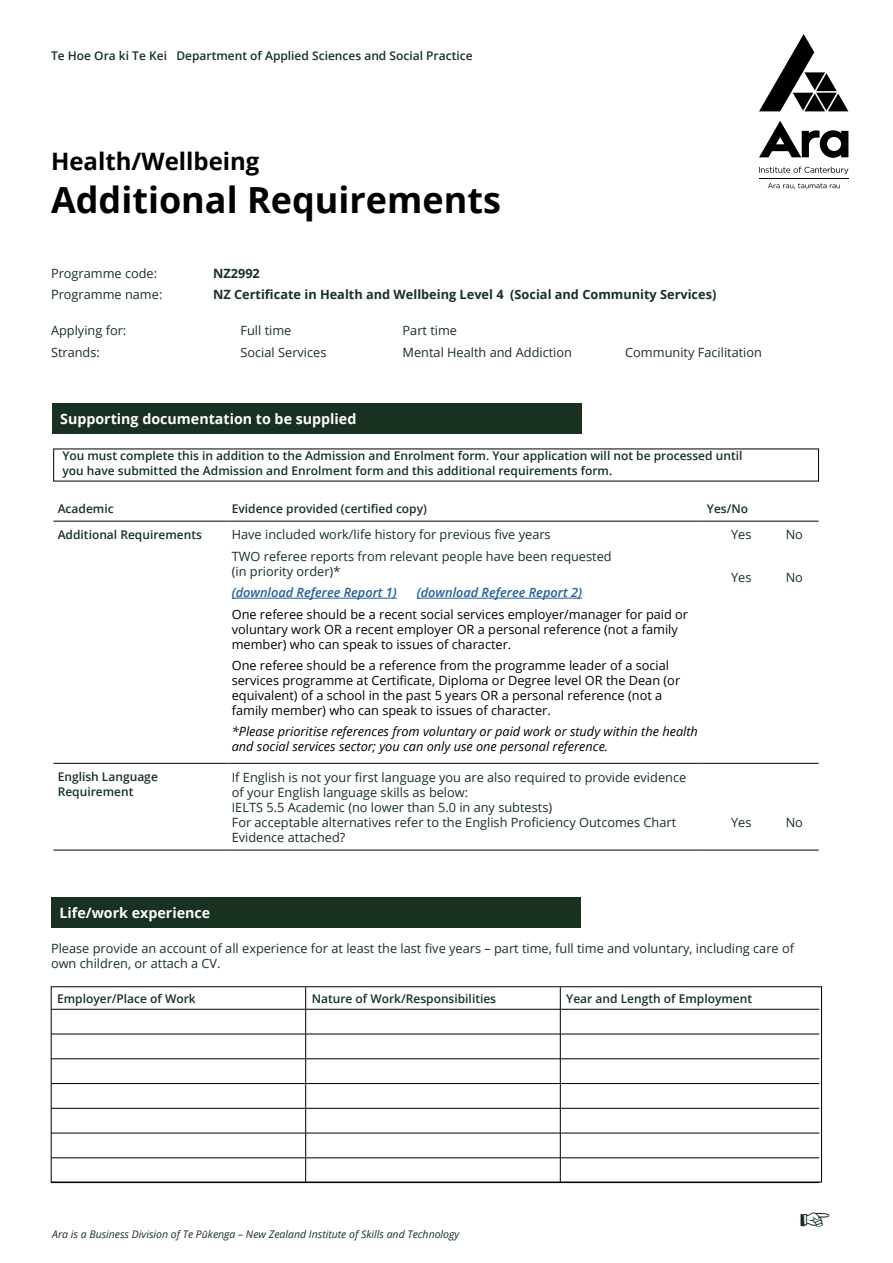
<style>
.page{position:relative;width:893px;height:1263px;background:#fff}
.page>*{position:absolute;margin:0;border:0;box-sizing:border-box;transform-origin:0 0}
.t1{font:700 36px "Open Sans";color:#000}
.t2{font:700 24px "Open Sans";color:#000}
.t3{font:700 14.25px "Open Sans";color:#fff}
.t4{font:12.75px/15px "Open Sans";color:#183121}
.t5{font:12.75px/15px "Open Sans";color:#000}
.t6{font:italic 12.75px/15px "Open Sans";color:#000}
.t7{font:700 12.75px "Open Sans";color:#183121}
.t8{font:italic 600 12.75px "Open Sans";color:#215e9e}
.t9{font:600 12px/15px "Open Sans";color:#183121}
.t10{font:italic 10.5px "Open Sans";color:#183121}
</style>
<div class="page">
<div style="left:52px;top:403px;width:529px;height:31px;background:#183121"></div>
<hr style="left:53px;top:521px;width:174px;height:1px;background:#000">
<hr style="left:227px;top:521px;width:476px;height:1px;background:#000">
<hr style="left:703px;top:521px;width:116px;height:1px;background:#000">
<hr style="left:53px;top:763px;width:174px;height:1px;background:#000">
<hr style="left:53px;top:850px;width:174px;height:1px;background:#000">
<hr style="left:227px;top:763px;width:476px;height:1px;background:#000">
<hr style="left:703px;top:763px;width:116px;height:1px;background:#000">
<hr style="left:227px;top:850px;width:476px;height:1px;background:#000">
<hr style="left:703px;top:850px;width:116px;height:1px;background:#000">
<hr style="left:232px;top:598px;width:165px;height:1px;background:#215e9e">
<hr style="left:417px;top:598px;width:165px;height:1px;background:#215e9e">
<div style="left:51px;top:897px;width:530px;height:31px;background:#183121"></div>
<hr style="left:51px;top:1182px;width:255px;height:1px;background:#000">
<hr style="left:306px;top:1182px;width:254px;height:1px;background:#000">
<hr style="left:560px;top:1182px;width:259px;height:1px;background:#000">
<svg style="left:51px;top:986px;width:771px;height:196px"></svg>
<svg style="left:759px;top:34px;width:89px;height:77px"></svg>
<svg style="left:759px;top:167px;width:89px;height:7px"></svg>
<svg style="left:768px;top:183px;width:72px;height:6px"></svg>
<svg style="left:759px;top:121px;width:89px;height:37px"></svg>
<hr style="left:759px;top:178px;width:89px;height:1px;background:#000">
<p class="t9" style="left:51px;top:48px;width:423px">Te Hoe Ora ki Te Kei Department of Applied Sciences and Social Practice</p>
<h2 class="t2" style="left:51px;top:144px;width:210px">Health/Wellbeing</h2>
<h1 class="t1" style="left:51px;top:175px;width:451px">Additional Requirements</h1>
<p class="t4" style="left:51px;top:265px;width:108px">Programme code:</p>
<p class="t7" style="left:213px;top:264px;width:48px">NZ2992</p>
<p class="t4" style="left:51px;top:287px;width:113px">Programme name:</p>
<p class="t7" style="left:213px;top:285px;width:505px">NZ Certificate in Health and Wellbeing Level 4 (Social and Community Services)</p>
<p class="t4" style="left:51px;top:323px;width:77px">Applying for:</p>
<p class="t4" style="left:241px;top:323px;width:52px">Full time</p>
<p class="t4" style="left:403px;top:323px;width:56px">Part time</p>
<p class="t4" style="left:51px;top:344px;width:50px">Strands:</p>
<p class="t4" style="left:241px;top:344px;width:87px">Social Services</p>
<p class="t4" style="left:403px;top:344px;width:171px">Mental Health and Addiction</p>
<p class="t4" style="left:625px;top:344px;width:138px">Community Facilitation</p>
<p class="t3" style="left:60px;top:409px;width:298px">Supporting documentation to be supplied</p>
<p class="t9" style="left:62px;top:448px;width:682px">You must complete this in addition to the Admission and Enrolment form. Your application will not be processed until you have submitted the Admission and Enrolment form and this additional requirements form.</p>
<p class="t9" style="left:58px;top:500px;width:57px">Academic</p>
<p class="t9" style="left:232px;top:500px;width:197px">Evidence provided (certified copy)</p>
<p class="t9" style="left:707px;top:500px;width:43px">Yes/No</p>
<p class="t9" style="left:58px;top:527px;width:146px">Additional Requirements</p>
<p class="t4" style="left:232px;top:524px;width:381px;line-height:21.5px">Have included work/life history for previous five years<br>TWO referee reports from relevant people have been requested</p>
<p class="t4" style="left:232px;top:563px;width:110px">(in priority order)*</p>
<p class="t8" style="left:232px;top:584px;width:167px">(download Referee Report 1)</p>
<p class="t8" style="left:417px;top:584px;width:167px">(download Referee Report 2)</p>
<p class="t5" style="left:232px;top:606px;width:458px">One referee should be a recent social services employer/manager for paid or voluntary work OR a recent employer OR a personal reference (not a family member) who can speak to issues of character.</p>
<p class="t5" style="left:232px;top:657px;width:450px">One referee should be a reference from the programme leader of a social services programme at Certificate, Diploma or Degree level OR the Dean (or equivalent) of a school in the past 5 years OR a personal reference (not a family member) who can speak to issues of character.</p>
<p class="t6" style="left:232px;top:724px;width:468px">*Please prioritise references from voluntary or paid work or study within the health and social services sector; you can only use one personal reference.</p>
<p class="t4" style="left:731px;top:526px;width:22px">Yes</p>
<p class="t4" style="left:786px;top:526px;width:19px">No</p>
<p class="t4" style="left:731px;top:569px;width:22px">Yes</p>
<p class="t4" style="left:786px;top:569px;width:19px">No</p>
<p class="t9" style="left:58px;top:769px;width:102px">English Language<br>Requirement</p>
<p class="t4" style="left:232px;top:769px;width:456px">If English is not your first language you are also required to provide evidence of your English language skills as below:<br>IELTS 5.5 Academic (no lower than 5.0 in any subtests)<br>For acceptable alternatives refer to the English Proficiency Outcomes Chart Evidence attached?</p>
<p class="t4" style="left:731px;top:814px;width:22px">Yes</p>
<p class="t4" style="left:786px;top:814px;width:19px">No</p>
<p class="t3" style="left:60px;top:903px;width:152px">Life/work experience</p>
<p class="t4" style="left:51px;top:941px;width:745px">Please provide an account of all experience for at least the last five years – part time, full time and voluntary, including care of own children, or attach a CV.</p>
<p class="t9" style="left:57px;top:991px;width:140px">Employer/Place of Work</p>
<p class="t9" style="left:312px;top:991px;width:186px">Nature of Work/Responsibilities</p>
<p class="t9" style="left:566px;top:991px;width:187px">Year and Length of Employment</p>
<p class="t10" style="left:52px;top:1227px;width:409px">Ara is a Business Division of Te Pūkenga – New Zealand Institute of Skills and Technology</p>
</div>
